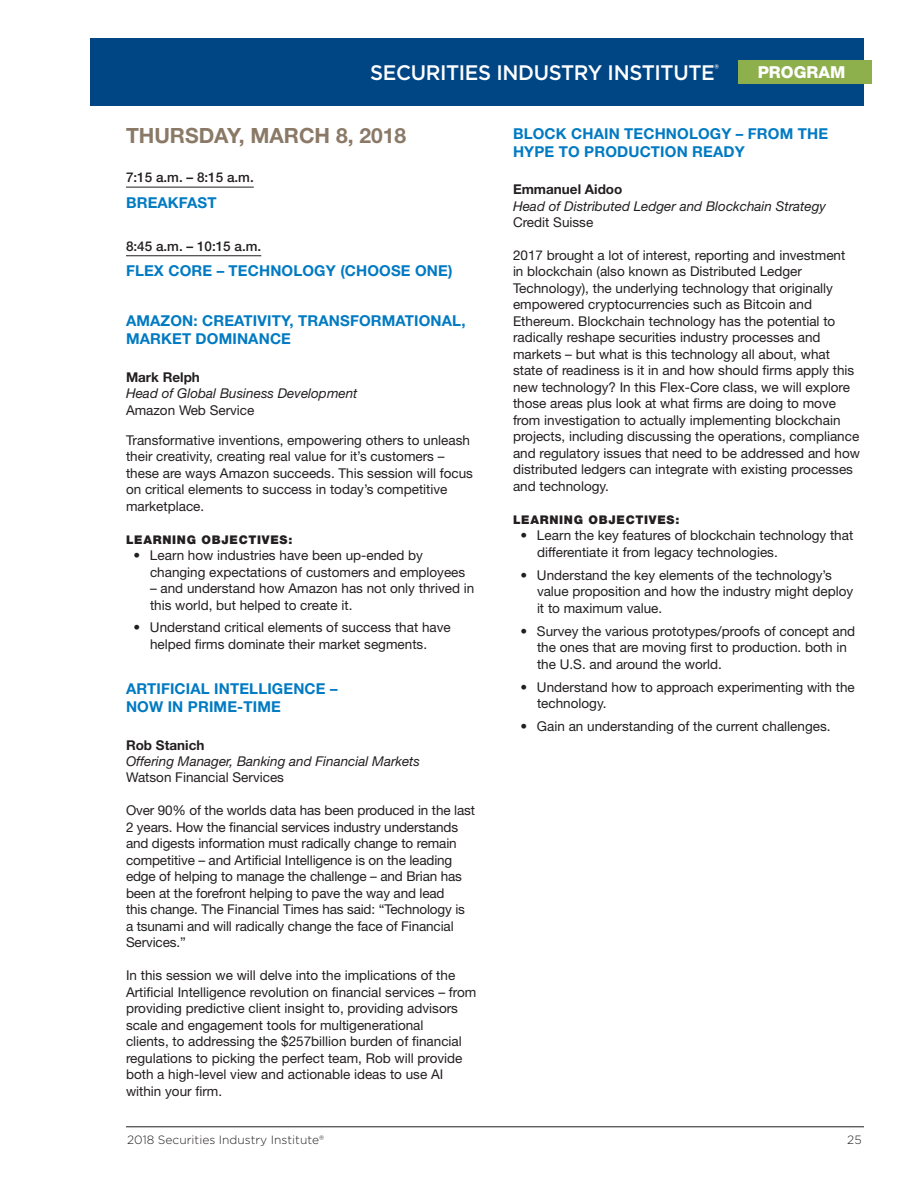
<style>
.page{position:relative;width:918px;height:1188px;background:#fff}
.page>*{position:absolute;margin:0;border:0;box-sizing:border-box;transform-origin:0 0}
.t1{font:500 21px "Gotham";letter-spacing:-.02em;color:#fff}
.Day_of_the_conferenc{font:700 21px "Helvetica Neue LT Std";color:#8a7966}
.t2{font:800 16.5px "Helvetica Neue LT Std";color:#fff}
.session_Year_3{font:700 15px/18px "Helvetica Neue LT Std";letter-spacing:.01em;color:#007ac2}
.description{font:13.5px/16.5px "Helvetica Neue LT Std";color:#231f20}
.BULLET_DESCRIPTION{font:13.5px/16.5px "Helvetica Neue LT Std";color:#231f20}
.speaker_title{font:italic 13.5px "Helvetica Neue LT Std";color:#231f20}
.speaker_firm{font:13.5px "Helvetica Neue LT Std";color:#231f20}
.time{font:500 13.5px "Helvetica Neue LT Std";color:#231f20}
.speaker_name{font:700 13.5px "Helvetica Neue LT Std";color:#231f20}
.PRESENTERS___learnin{font:900 12px "Helvetica Neue LT Std";letter-spacing:.06em;color:#231f20}
.t3{font:300 12px "Gotham";color:#231f20}
</style>
<div class="page">
<div style="left:90px;top:38px;width:774px;height:68px;background:#004684"></div>
<hr style="left:126px;top:1126px;width:738px;height:1px;background:#231f20">
<div style="left:739px;top:60px;width:133px;height:24px;background:#8daf4c"></div>
<hr style="left:126px;top:187px;width:128px;height:1px;background:#231f20">
<hr style="left:126px;top:255px;width:135px;height:1px;background:#231f20">
<h1 class="t1" style="left:370px;top:59px;width:350px">SECURITIES INDUSTRY INSTITUTE<sup>®</sup></h1>
<p class="t2" style="left:758px;top:62px;width:89px">PROGRAM</p>
<p class="Day_of_the_conferenc" style="left:126px;top:123px;width:282px">THURSDAY, MARCH 8, 2018</p>
<p class="time" style="left:126px;top:169px;width:129px">7:15 a.m. – 8:15 a.m.</p>
<p class="session_Year_3" style="left:126px;top:193px;width:92px">BREAKFAST</p>
<p class="time" style="left:126px;top:238px;width:137px">8:45 a.m. – 10:15 a.m.</p>
<p class="session_Year_3" style="left:126px;top:262px;width:328px">FLEX CORE – TECHNOLOGY (CHOOSE ONE)</p>
<p class="session_Year_3" style="left:126px;top:312px;width:341px">AMAZON: CREATIVITY, TRANSFORMATIONAL,<br>MARKET DOMINANCE</p>
<p class="speaker_name" style="left:126px;top:369px;width:75px">Mark Relph</p>
<p class="speaker_title" style="left:126px;top:385px;width:233px">Head of Global Business Development</p>
<p class="speaker_firm" style="left:126px;top:402px;width:130px">Amazon Web Service</p>
<p class="description" style="left:126px;top:431px;width:349px">Transformative inventions, empowering others to unleash their creativity, creating real value for it’s customers – these are ways Amazon succeeds. This session will focus on critical elements to success in today’s competitive marketplace.</p>
<p class="PRESENTERS___learnin" style="left:126px;top:532px;width:168px">LEARNING OBJECTIVES:</p>
<p class="BULLET_DESCRIPTION" style="left:150px;top:547px;width:317px;text-indent:-16px">• Learn how industries have been up-ended by changing expectations of customers and employees</p>
<p class="BULLET_DESCRIPTION" style="left:150px;top:580px;width:326px">– and understand how Amazon has not only thrived in this world, but helped to create it.</p>
<p class="BULLET_DESCRIPTION" style="left:134px;top:619px;width:319px;text-align:center">• Understand critical elements of success that have helped firms dominate their market segments.</p>
<p class="session_Year_3" style="left:126px;top:680px;width:213px">ARTIFICIAL INTELLIGENCE –<br>NOW IN PRIME-TIME</p>
<p class="speaker_name" style="left:126px;top:736px;width:80px">Rob Stanich</p>
<p class="speaker_title" style="left:126px;top:753px;width:296px">Offering Manager, Banking and Financial Markets</p>
<p class="speaker_firm" style="left:126px;top:769px;width:160px">Watson Financial Services</p>
<p class="description" style="left:126px;top:802px;width:351px">Over 90% of the worlds data has been produced in the last 2 years. How the financial services industry understands and digests information must radically change to remain competitive – and Artificial Intelligence is on the leading edge of helping to manage the challenge – and Brian has been at the forefront helping to pave the way and lead<br>this change. The Financial Times has said: “Technology is a tsunami and will radically change the face of Financial Services.”</p>
<p class="description" style="left:126px;top:967px;width:352px">In this session we will delve into the implications of the Artificial Intelligence revolution on financial services – from providing predictive client insight to, providing advisors scale and engagement tools for multigenerational<br>clients, to addressing the $257billion burden of financial regulations to picking the perfect team, Rob will provide both a high-level view and actionable ideas to use AI within your firm.</p>
<p class="session_Year_3" style="left:513px;top:124px;width:317px">BLOCK CHAIN TECHNOLOGY – FROM THE<br>HYPE TO PRODUCTION READY</p>
<p class="speaker_name" style="left:513px;top:181px;width:111px">Emmanuel Aidoo</p>
<p class="speaker_title" style="left:513px;top:198px;width:315px">Head of Distributed Ledger and Blockchain Strategy</p>
<p class="speaker_firm" style="left:513px;top:214px;width:82px">Credit Suisse</p>
<p class="description" style="left:513px;top:247px;width:349px">2017 brought a lot of interest, reporting and investment<br>in blockchain (also known as Distributed Ledger Technology), the underlying technology that originally empowered cryptocurrencies such as Bitcoin and Ethereum. Blockchain technology has the potential to radically reshape securities industry processes and markets – but what is this technology all about, what state of readiness is it in and how should firms apply this new technology? In this Flex-Core class, we will explore those areas plus look at what firms are doing to move from investigation to actually implementing blockchain projects, including discussing the operations, compliance and regulatory issues that need to be addressed and how distributed ledgers can integrate with existing processes and technology.</p>
<p class="PRESENTERS___learnin" style="left:513px;top:513px;width:168px">LEARNING OBJECTIVES:</p>
<p class="BULLET_DESCRIPTION" style="left:537px;top:527px;width:318px;text-indent:-16px">• Learn the key features of blockchain technology that differentiate it from legacy technologies.</p>
<p class="BULLET_DESCRIPTION" style="left:537px;top:567px;width:318px;text-indent:-16px">• Understand the key elements of the technology’s value proposition and how the industry might deploy it to maximum value.</p>
<p class="BULLET_DESCRIPTION" style="left:537px;top:623px;width:320px;text-indent:-16px">• Survey the various prototypes/proofs of concept and the ones that are moving first to production. both in the U.S. and around the world.</p>
<p class="BULLET_DESCRIPTION" style="left:537px;top:679px;width:319px;text-indent:-16px">• Understand how to approach experimenting with the technology.</p>
<p class="BULLET_DESCRIPTION" style="left:520px;top:718px;width:312px">• Gain an understanding of the current challenges.</p>
<p class="t3" style="left:127px;top:1132px;width:198px">2018 Securities Industry Institute®</p>
<p class="t3" style="left:847px;top:1132px;width:16px">25</p>
</div>
